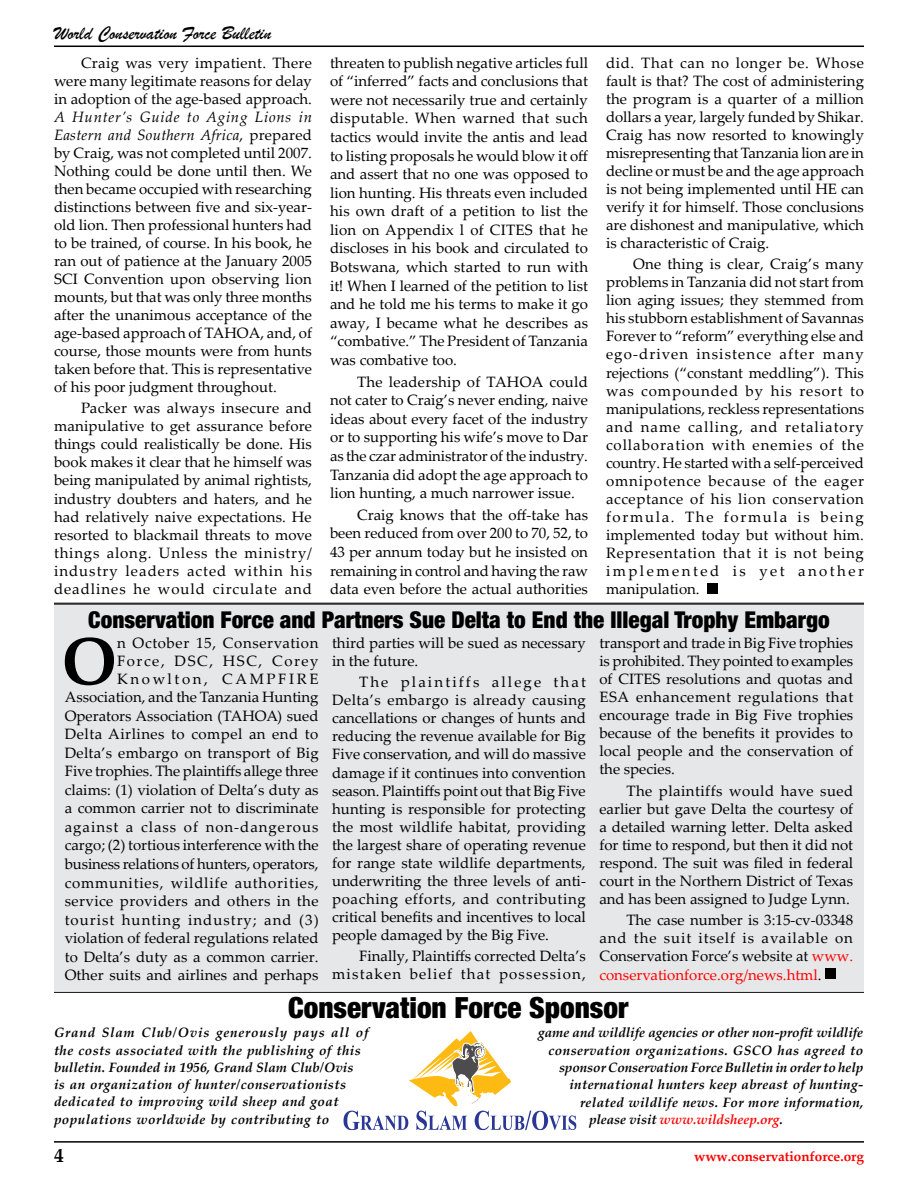
<style>
.page{position:relative;width:918px;height:1188px;background:#fff}
.page>*{position:absolute;margin:0;border:0;box-sizing:border-box;transform-origin:0 0}
.t1{font:700 66.45px "Palatino Linotype";color:#000}
.t2{font:900 condensed 29.25px "Helvetica Neue LT Std";color:#000}
.t3{font:900 condensed 23.25px "Helvetica Neue LT Std";color:#000}
.t4{font:19.5px "Brush Script";color:#000}
.t5{font:700 19.5px "Palatino Linotype";color:#000}
.t6{font:15px/18px "Palatino Linotype";color:#000;text-align:justify}
.t7{font:italic 700 13.5px/17.2px "Palatino Linotype";letter-spacing:.03em;color:#000}
.t8{font:italic 700 13.5px "Palatino Linotype";letter-spacing:-.005em;color:#000}
.t9{font:italic 700 13.5px "Palatino Linotype";letter-spacing:-.005em;color:#f00}
.t10{font:700 13.5px "Palatino Linotype";color:#f00}
.s1{font-style:italic}
.s2{color:#f00}
.s3{color:#000}
</style>
<div class="page">
<div style="left:54px;top:603px;width:810px;height:388px;background:#e6e7e8"></div>
<div style="left:825px;top:969px;width:11px;height:10px;background:#000"></div>
<hr style="left:54px;top:1141px;width:810px;height:2px;background:#000">
<hr style="left:54px;top:46px;width:810px;height:1px;background:#000">
<hr style="left:54px;top:992px;width:810px;height:1px;background:#000">
<hr style="left:54px;top:603px;width:810px;height:1px;background:#000">
<hr style="left:54px;top:604px;width:810px;height:1px;background:#000">
<div style="left:707px;top:583px;width:11px;height:10px;background:#000"></div>
<svg style="left:343px;top:1031px;width:234px;height:99px"></svg>
<h3 class="t4" style="left:54px;top:21px;width:219px">World Conservation Force Bulletin</h3>
<p class="t6" style="left:54px;top:53px;width:260px;text-indent:27px">Craig was very impatient. There were many legitimate reasons for delay in adoption of the age-based approach.</p>
<p class="t6" style="left:54px;top:107px;width:260px"><span class="s1">A Hunter’s Guide to Aging Lions in Eastern and Southern Africa</span>, prepared by Craig, was not completed until 2007.<br>Nothing could be done until then. We then became occupied with researching distinctions between five and six-year&shy;old lion. Then professional hunters had to be trained, of course. In his book, he ran out of patience at the January 2005<br>SCI Convention upon observing lion mounts, but that was only three months after the unanimous acceptance of the age-based approach of TAHOA, and, of course, those mounts were from hunts taken before that. This is representative of his poor judgment throughout.</p>
<p class="t6" style="left:54px;top:399px;width:260px;text-indent:27px">Packer was always insecure and manipulative to get assurance before things could realistically be done. His book makes it clear that he himself was being manipulated by animal rightists, industry doubters and haters, and he had relatively naive expectations. He resorted to blackmail threats to move things along. Unless the ministry/ industry leaders acted within his deadlines he would circulate and</p>
<p class="t6" style="left:330px;top:53px;width:260px;line-height:18.6px">threaten to publish negative articles full of “inferred” facts and conclusions that were not necessarily true and certainly disputable. When warned that such tactics would invite the antis and lead to listing proposals he would blow it off and assert that no one was opposed to lion hunting. His threats even included his own draft of a petition to list the lion on Appendix l of CITES that he discloses in his book and circulated to Botswana, which started to run with it! When I learned of the petition to list and he told me his terms to make it go away, I became what he describes as “combative.” The President of Tanzania was combative too.</p>
<p class="t6" style="left:330px;top:372px;width:260px;line-height:18.6px;text-indent:27px">The leadership of TAHOA could not cater to Craig’s never ending, naive ideas about every facet of the industry or to supporting his wife’s move to Dar as the czar administrator of the industry.<br>Tanzania did adopt the age approach to lion hunting, a much narrower issue.</p>
<p class="t6" style="left:330px;top:505px;width:260px;line-height:18.6px;text-indent:27px">Craig knows that the off-take has been reduced from over 200 to 70, 52, to 43 per annum today but he insisted on remaining in control and having the raw data even before the actual authorities</p>
<p class="t6" style="left:606px;top:53px;width:260px">did. That can no longer be. Whose fault is that? The cost of administering the program is a quarter of a million dollars a year, largely funded by Shikar.<br>Craig has now resorted to knowingly misrepresenting that Tanzania lion are in decline or must be and the age approach is not being implemented until HE can verify it for himself. Those conclusions are dishonest and manipulative, which is characteristic of Craig.</p>
<p class="t6" style="left:606px;top:255px;width:260px;text-indent:27px">One thing is clear, Craig’s many problems in Tanzania did not start from lion aging issues; they stemmed from his stubborn establishment of Savannas Forever to “reform” everything else and ego-driven insistence after many rejections (“constant meddling”). This was compounded by his resort to manipulations, reckless representations and name calling, and retaliatory collaboration with enemies of the country. He started with a self-perceived omnipotence because of the eager acceptance of his lion conservation formula. The formula is being implemented today but without him.<br>Representation that it is not being implemented is yet another manipulation.</p>
<h3 class="t3" style="left:88px;top:605px;width:743px">Conservation Force and Partners Sue Delta to End the Illegal Trophy Embargo</h3>
<h1 class="t1" style="left:62px;top:614px;width:57px">O</h1>
<p class="t6" style="left:65px;top:633px;width:255px;line-height:18.5px;text-align:right">n October 15, Conservation<br>Force, DSC, HSC, Corey Knowlton, CAMPFIRE Association, and the Tanzania Hunting Operators Association (TAHOA) sued Delta Airlines to compel an end to Delta’s embargo on transport of Big Five trophies. The plaintiffs allege three claims: (1) violation of Delta’s duty as a common carrier not to discriminate against a class of non-dangerous cargo; (2) tortious interference with the business relations of hunters, operators, communities, wildlife authorities, service providers and others in the tourist hunting industry; and (3) violation of federal regulations related to Delta’s duty as a common carrier.<br>Other suits and airlines and perhaps</p>
<p class="t6" style="left:332px;top:633px;width:255px">third parties will be sued as necessary in the future.</p>
<p class="t6" style="left:332px;top:673px;width:255px;text-indent:27px">The plaintiffs allege that Delta’s embargo is already causing cancellations or changes of hunts and reducing the revenue available for Big Five conservation, and will do massive damage if it continues into convention season. Plaintiffs point out that Big Five hunting is responsible for protecting the most wildlife habitat, providing the largest share of operating revenue for range state wildlife departments, underwriting the three levels of anti&shy;poaching efforts, and contributing critical benefits and incentives to local people damaged by the Big Five.</p>
<p class="t6" style="left:332px;top:947px;width:255px;text-align:right">Finally, Plaintiffs corrected Delta’s mistaken belief that possession,</p>
<p class="t6" style="left:599px;top:633px;width:255px">transport and trade in Big Five trophies is prohibited. They pointed to examples of CITES resolutions and quotas and ESA enhancement regulations that encourage trade in Big Five trophies because of the benefits it provides to local people and the conservation of the species.</p>
<p class="t6" style="left:599px;top:781px;width:255px;text-indent:27px">The plaintiffs would have sued earlier but gave Delta the courtesy of a detailed warning letter. Delta asked for time to respond, but then it did not respond. The suit was filed in federal court in the Northern District of Texas and has been assigned to Judge Lynn.</p>
<p class="t6" style="left:599px;top:911px;width:255px;text-indent:27px">The case number is 3:15-cv-03348 and the suit itself is available on Conservation Force’s website at <span class="s2">www. conservationforce.org/news.html</span>.</p>
<h2 class="t2" style="left:288px;top:990px;width:342px">Conservation Force Sponsor</h2>
<p class="t7" style="left:54px;top:1024px;width:316px">Grand Slam Club/Ovis generously pays all of the costs associated with the publishing of this bulletin. Founded in 1956, Grand Slam Club/Ovis<br>is an organization of hunter/conservationists dedicated to improving wild sheep and goat populations worldwide by contributing to</p>
<p class="t8" style="left:538px;top:1023px;width:327px">game and wildlife agencies or other non-profit wildlife</p>
<p class="t7" style="left:549px;top:1041px;width:316px">conservation organizations. GSCO has agreed to</p>
<p class="t8" style="left:559px;top:1058px;width:306px">sponsor Conservation Force Bulletin in order to help</p>
<p class="t7" style="left:570px;top:1076px;width:295px">international hunters keep abreast of hunting-</p>
<p class="t7" style="left:580px;top:1093px;width:285px">related wildlife news. For more information,</p>
<p class="t9" style="left:589px;top:1110px;width:195px"><span class="s3">please visit</span> www.wildsheep.org<span class="s3">.</span></p>
<h3 class="t5" style="left:54px;top:1141px;width:11px">4</h3>
<p class="t10" style="left:694px;top:1147px;width:171px">www.conservationforce.org</p>
</div>
